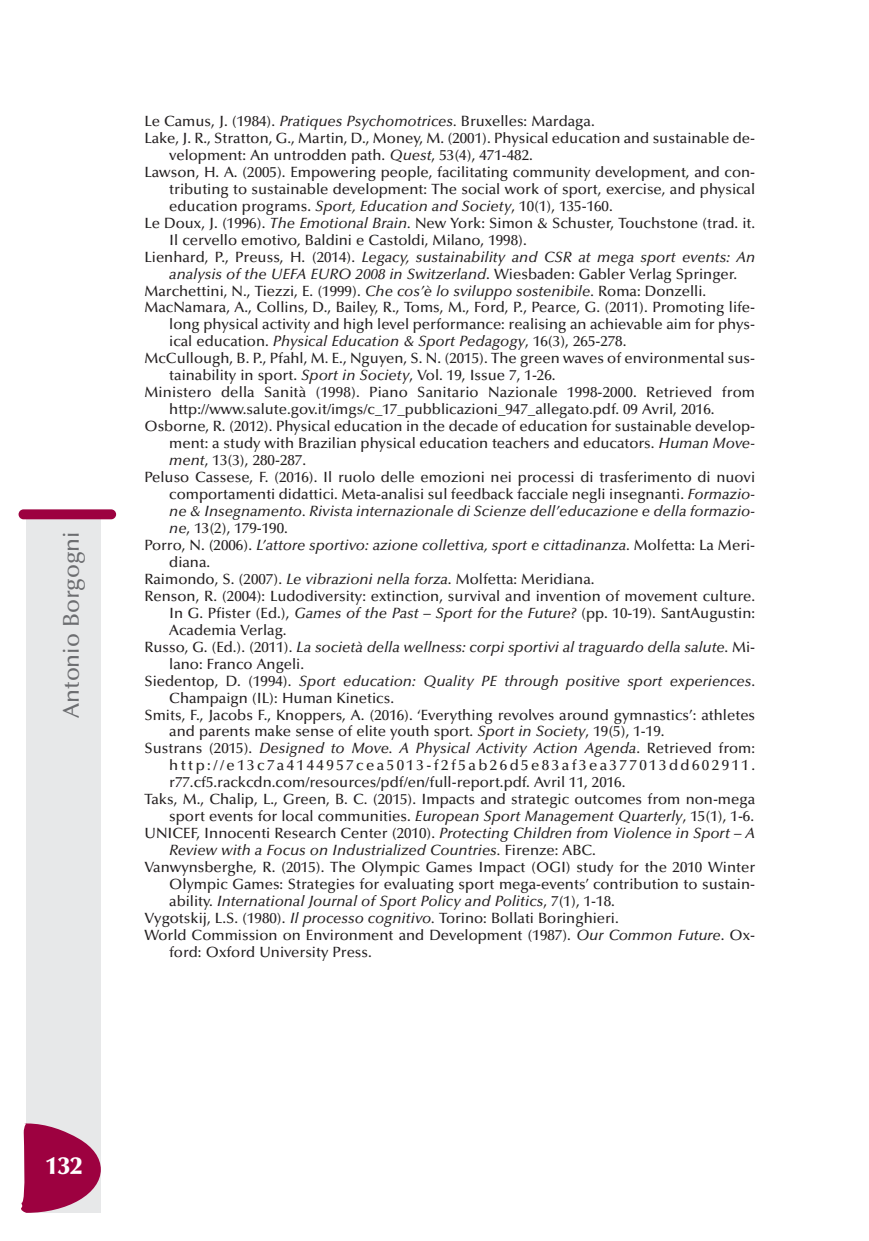
<style>
.page{position:relative;width:869px;height:1241px;background:#fff}
.page>*{position:absolute;margin:0;border:0;box-sizing:border-box;transform-origin:0 0}
.t1{font:900 24.5px "Optima";color:#fff}
.t2{font:500 22.75px "Optima";color:#6c6d70}
.t3{font:500 14.88px "Optima";color:#231f20}
.t4{font:italic 500 14.88px "Optima";color:#231f20}
.t5{font:500 14.88px "Optima";letter-spacing:.165em;color:#231f20}
.s1{font-style:italic}
.s2{font-style:normal}
</style>
<div class="page">
<div style="left:27px;top:517px;width:74px;height:695px;background:#e7e8e9"></div>
<div style="left:19px;top:509px;width:97px;height:10px;background:#9d0140;border-radius:5px"></div>
<svg style="left:21px;top:1122px;width:80px;height:90px"></svg>
<h2 class="t2" style="left:62px;top:718px;width:188px;rotate:-90deg">Antonio Borgogni</h2>
<p class="t3" style="left:144px;top:115px;width:451px">Le Camus, J. (1984). <span class="s1">Pratiques Psychomotrices.</span> Bruxelles: Mardaga.</p>
<p class="t3" style="left:144px;top:132px;width:612px">Lake, J. R., Stratton, G., Martin, D., Money, M. (2001). Physical education and sustainable de-</p>
<p class="t3" style="left:169px;top:149px;width:365px">velopment: An untrodden path. <span class="s1">Quest</span>, 53(4), 471-482.</p>
<p class="t3" style="left:144px;top:166px;width:612px">Lawson, H. A. (2005). Empowering people, facilitating community development, and con-</p>
<p class="t3" style="left:169px;top:183px;width:587px">tributing to sustainable development: The social work of sport, exercise, and physical</p>
<p class="t3" style="left:169px;top:200px;width:445px">education programs. <span class="s1">Sport, Education and Society</span>, 10(1), 135-160.</p>
<p class="t3" style="left:144px;top:217px;width:612px">Le Doux, J. (1996). <span class="s1">The Emotional Brain.</span> New York: Simon &amp; Schuster, Touchstone (trad. it.</p>
<p class="t3" style="left:169px;top:234px;width:359px">Il cervello emotivo<span class="s1">,</span> Baldini e Castoldi, Milano, 1998).</p>
<p class="t4" style="left:144px;top:251px;width:612px"><span class="s2">Lienhard, P., Preuss, H. (2014).</span> Legacy, sustainability and CSR at mega sport events: An</p>
<p class="t4" style="left:169px;top:268px;width:569px">analysis of the UEFA EURO 2008 in Switzerland<span class="s2">. Wiesbaden: Gabler Verlag Springer.</span></p>
<p class="t3" style="left:144px;top:284px;width:563px">Marchettini, N., Tiezzi, E. (1999). <span class="s1">Che cos’è lo sviluppo sostenibile.</span> Roma: Donzelli.</p>
<p class="t3" style="left:144px;top:301px;width:612px">MacNamara, A., Collins, D., Bailey, R., Toms, M., Ford, P., Pearce, G. (2011). Promoting life-</p>
<p class="t3" style="left:169px;top:318px;width:587px">long physical activity and high level performance: realising an achievable aim for phys-</p>
<p class="t4" style="left:169px;top:335px;width:458px"><span class="s2">ical education.</span> Physical Education &amp; Sport Pedagogy<span class="s2">, 16(3), 265-278.</span></p>
<p class="t3" style="left:144px;top:352px;width:612px">McCullough, B. P., Pfahl, M. E., Nguyen, S. N. (2015). The green waves of environmental sus-</p>
<p class="t3" style="left:169px;top:369px;width:387px">tainability in sport. <span class="s1">Sport in Society</span>, Vol. 19, Issue 7, 1-26.</p>
<p class="t3" style="left:144px;top:386px;width:612px">Ministero della Sanità (1998). Piano Sanitario Nazionale 1998-2000. Retrieved from</p>
<p class="t3" style="left:169px;top:403px;width:546px">http://www.salute.gov.it/imgs/c_17_pubblicazioni_947_allegato.pdf. 09 Avril, 2016.</p>
<p class="t3" style="left:144px;top:420px;width:612px">Osborne, R. (2012). Physical education in the decade of education for sustainable develop-</p>
<p class="t3" style="left:169px;top:437px;width:587px">ment: a study with Brazilian physical education teachers and educators. <span class="s1">Human Move-</span></p>
<p class="t3" style="left:169px;top:454px;width:138px"><span class="s1">ment</span>, 13(3), 280-287.</p>
<p class="t3" style="left:144px;top:471px;width:612px">Peluso Cassese, F. (2016). Il ruolo delle emozioni nei processi di trasferimento di nuovi</p>
<p class="t3" style="left:169px;top:488px;width:587px">comportamenti didattici. Meta-analisi sul feedback facciale negli insegnanti. <span class="s1">Formazio-</span></p>
<p class="t4" style="left:169px;top:505px;width:587px">ne &amp; Insegnamento. Rivista internazionale di Scienze dell’educazione e della formazio-</p>
<p class="t3" style="left:169px;top:522px;width:120px"><span class="s1">ne</span>, 13(2), 179-190.</p>
<p class="t4" style="left:144px;top:539px;width:612px"><span class="s2">Porro, N. (2006).</span> L’attore sportivo: azione collettiva, sport e cittadinanza<span class="s2">. Molfetta: La Meri-</span></p>
<p class="t3" style="left:169px;top:556px;width:42px">diana.</p>
<p class="t3" style="left:144px;top:573px;width:451px">Raimondo, S. (2007). <span class="s1">Le vibrazioni nella forza</span>. Molfetta: Meridiana.</p>
<p class="t3" style="left:144px;top:590px;width:612px">Renson, R. (2004): Ludodiversity: extinction, survival and invention of movement culture.</p>
<p class="t3" style="left:169px;top:607px;width:587px">In G. Pfister (Ed.), <span class="s1">Games of the Past – Sport for the Future?</span> (pp. 10-19). SantAugustin:</p>
<p class="t3" style="left:169px;top:623px;width:119px">Academia Verlag.</p>
<p class="t4" style="left:144px;top:640px;width:612px"><span class="s2">Russo, G. (Ed.). (2011).</span> La società della wellness: corpi sportivi al traguardo della salute<span class="s2">. Mi-</span></p>
<p class="t3" style="left:169px;top:657px;width:136px">lano: Franco Angeli.</p>
<p class="t4" style="left:144px;top:674px;width:612px"><span class="s2">Siedentop, D. (1994).</span> Sport education: Quality PE through positive sport experiences<span class="s2">.</span></p>
<p class="t3" style="left:169px;top:691px;width:226px">Champaign (IL): Human Kinetics.</p>
<p class="t3" style="left:144px;top:708px;width:612px">Smits, F., Jacobs F., Knoppers, A. (2016). ‘Everything revolves around gymnastics’: athletes</p>
<p class="t3" style="left:169px;top:725px;width:496px">and parents make sense of elite youth sport. <span class="s1">Sport in Society</span>, 19(5), 1-19.</p>
<p class="t4" style="left:144px;top:742px;width:612px"><span class="s2">Sustrans (2015).</span> Designed to Move. A Physical Activity Action Agenda<span class="s2">. Retrieved from:</span></p>
<p class="t5" style="left:169px;top:759px;width:587px">http://e13c7a4144957cea5013-f2f5ab26d5e83af3ea377013dd602911.</p>
<p class="t3" style="left:169px;top:776px;width:457px">r77.cf5.rackcdn.com/resources/pdf/en/full-report.pdf. Avril 11, 2016.</p>
<p class="t3" style="left:144px;top:793px;width:612px">Taks, M., Chalip, L., Green, B. C. (2015). Impacts and strategic outcomes from non-mega</p>
<p class="t3" style="left:169px;top:810px;width:586px">sport events for local communities. <span class="s1">European Sport Management Quarterly</span>, 15(1), 1-6.</p>
<p class="t4" style="left:144px;top:827px;width:612px"><span class="s2">UNICEF, Innocenti Research Center (2010).</span> Protecting Children from Violence in Sport – A</p>
<p class="t4" style="left:169px;top:844px;width:428px">Review with a Focus on Industrialized Countries. <span class="s2">Firenze: ABC.</span></p>
<p class="t3" style="left:144px;top:861px;width:612px">Vanwynsberghe, R. (2015). The Olympic Games Impact (OGI) study for the 2010 Winter</p>
<p class="t3" style="left:169px;top:878px;width:587px">Olympic Games: Strategies for evaluating sport mega-events’ contribution to sustain-</p>
<p class="t4" style="left:169px;top:895px;width:447px"><span class="s2">ability.</span> International Journal of Sport Policy and Politics<span class="s2">, 7(1), 1-18.</span></p>
<p class="t3" style="left:144px;top:912px;width:475px">Vygotskij, L.S. (1980). <span class="s1">Il processo cognitivo.</span> Torino: Bollati Boringhieri.</p>
<p class="t3" style="left:144px;top:929px;width:612px">World Commission on Environment and Development (1987). <span class="s1">Our Common Future</span>. Ox-</p>
<p class="t3" style="left:169px;top:945px;width:204px">ford: Oxford University Press.</p>
<h1 class="t1" style="left:45px;top:1155px;width:38px">132</h1>
</div>
